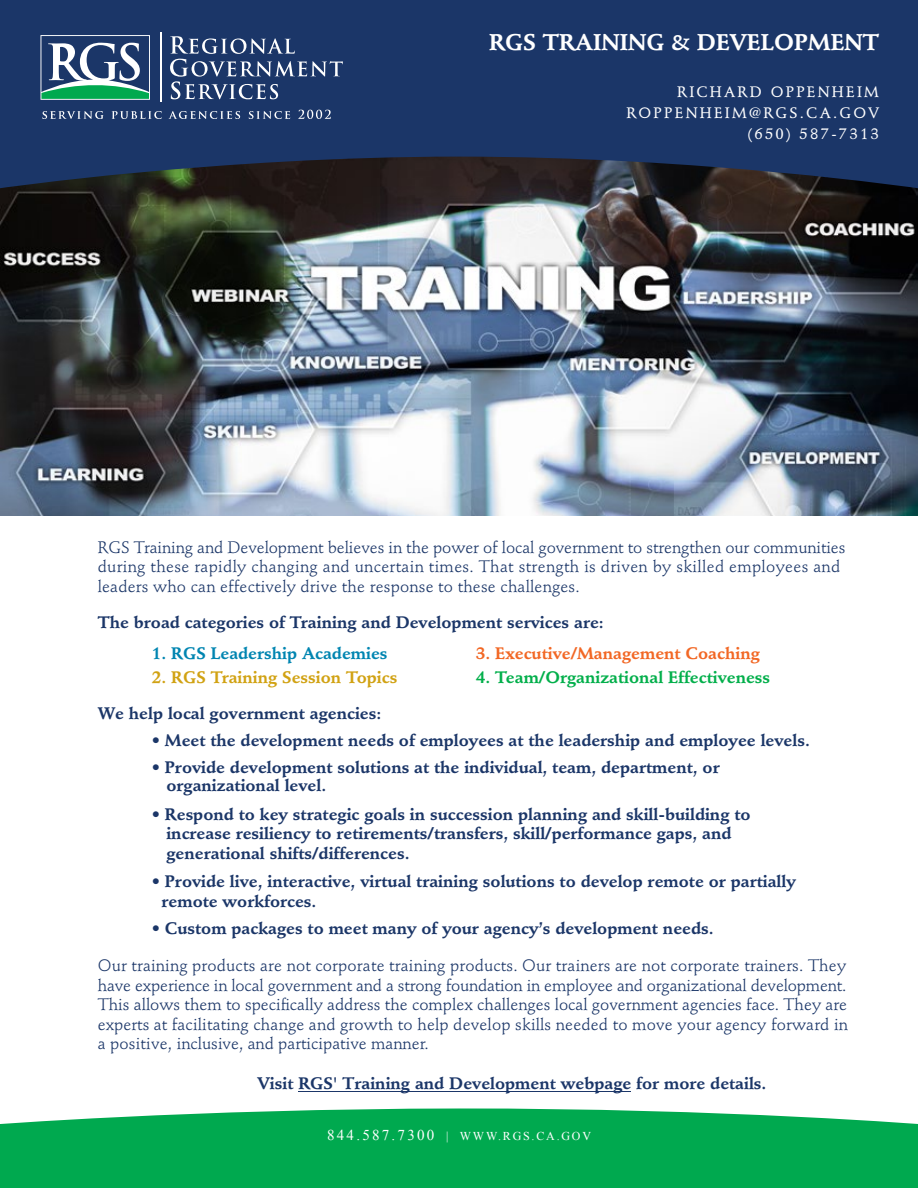
<style>
.page{position:relative;width:918px;height:1188px;background:#fff}
.page>*{position:absolute;margin:0;border:0;box-sizing:border-box;transform-origin:0 0}
.t1{font:700 22.5px "Stempel Schneidler";color:#fff}
.t2{font:16.5px/19.5px "Stempel Schneidler";letter-spacing:.01em;color:#1b3668}
.t3{font:700 16.5px/19.5px "Stempel Schneidler";color:#1b3668}
.t4{font:700 16.5px "Stempel Schneidler Std";color:#1b3668}
.t5{font:700 16.5px "Stempel Schneidler";color:#03af4b}
.t6{font:700 16.5px "Stempel Schneidler";color:#f26724}
.t7{font:700 16.5px "Stempel Schneidler";color:#d1a213}
.t8{font:700 16.5px "Stempel Schneidler";color:#0085b1}
.t9{font:500 15px/21.1px "Stempel Schneidler";letter-spacing:.15em;color:#fff;text-align:right}
.t10{font:12px "Times New Roman";letter-spacing:.15em;color:#fff}
.s1{font-size:15px}
</style>
<div class="page">
<img style="left:0;top:188px;width:918px;height:327px">
<svg style="left:0;top:0;width:918px;height:188px;background:#1c335f"></svg>
<svg style="left:41px;top:35px;width:109px;height:65px"></svg>
<svg style="left:170px;top:36px;width:173px;height:63px;background:#3f5680"></svg>
<svg style="left:42px;top:111px;width:62px;height:8px"></svg>
<svg style="left:112px;top:111px;width:50px;height:8px"></svg>
<svg style="left:168px;top:111px;width:72px;height:8px"></svg>
<svg style="left:249px;top:111px;width:41px;height:8px"></svg>
<svg style="left:298px;top:110px;width:33px;height:9px"></svg>
<svg style="left:41px;top:36px;width:108px;height:63px"></svg>
<hr style="left:160px;top:32px;width:1px;height:70px;background:#fff">
<svg style="left:0;top:1108px;width:918px;height:80px;background:#12af5b"></svg>
<hr style="left:299px;top:1091px;width:332px;height:1px;background:#1b3668">
<h1 class="t1" style="left:489px;top:28px;width:391px">RGS TRAINING &amp; DEVELOPMENT</h1>
<p class="t9" style="left:626px;top:81px;width:254px">RICHARD OPPENHEIM<br>ROPPENHEIM@RGS.CA.GOV (650) 587-7313</p>
<p class="t2" style="left:98px;top:537px;width:749px">RGS Training and Development believes in the power of local government to strengthen our communities during these rapidly changing and uncertain times. That strength is driven by skilled employees and leaders who can effectively drive the response to these challenges.</p>
<p class="t3" style="left:98px;top:612px;width:508px">The broad categories of Training and Development services are:</p>
<p class="t8" style="left:152px;top:643px;width:237px">1. RGS Leadership Academies</p>
<p class="t6" style="left:476px;top:643px;width:286px">3. Executive/Management Coaching</p>
<p class="t7" style="left:152px;top:667px;width:247px">2. RGS Training Session Topics</p>
<p class="t5" style="left:476px;top:667px;width:296px">4. Team/Organizational Effectiveness</p>
<p class="t3" style="left:98px;top:704px;width:285px">We help local government agencies:</p>
<p class="t3" style="left:152px;top:731px;width:660px">• Meet the development needs of employees at the leadership and employee levels.</p>
<p class="t3" style="left:166px;top:758px;width:555px;line-height:18px;text-indent:-15px">• Provide development solutions at the individual, team, department, or organizational level.</p>
<p class="t3" style="left:166px;top:804px;width:586px;text-indent:-15px">• Respond to key strategic goals in succession planning and skill-building to increase resiliency to retirements/transfers, skill/performance gaps, and generational shifts/differences.</p>
<p class="t3" style="left:162px;top:872px;width:636px;text-indent:-10px">• Provide live, interactive, virtual training solutions to develop remote or partially remote workforces.</p>
<p class="t3" style="left:152px;top:918px;width:563px">• Custom packages to meet many of your agency’s development needs.</p>
<p class="t2" style="left:98px;top:956px;width:752px;text-align:justify">Our training products are not corporate training products. Our trainers are not corporate trainers. They have experience in local government and a strong foundation in employee and organizational development.<br>This allows them to specifically address the complex challenges local government agencies face. They are experts at facilitating change and growth to help develop skills needed to move your agency forward in a positive, inclusive, and participative manner.</p>
<p class="t4" style="left:257px;top:1073px;width:511px">Visit RGS' Training and Development webpage for more details.</p>
<p class="t10" style="left:327px;top:1128px;width:265px"><span class="s1">844.587.7300</span> | WWW.RGS.CA.GOV</p>
</div>
